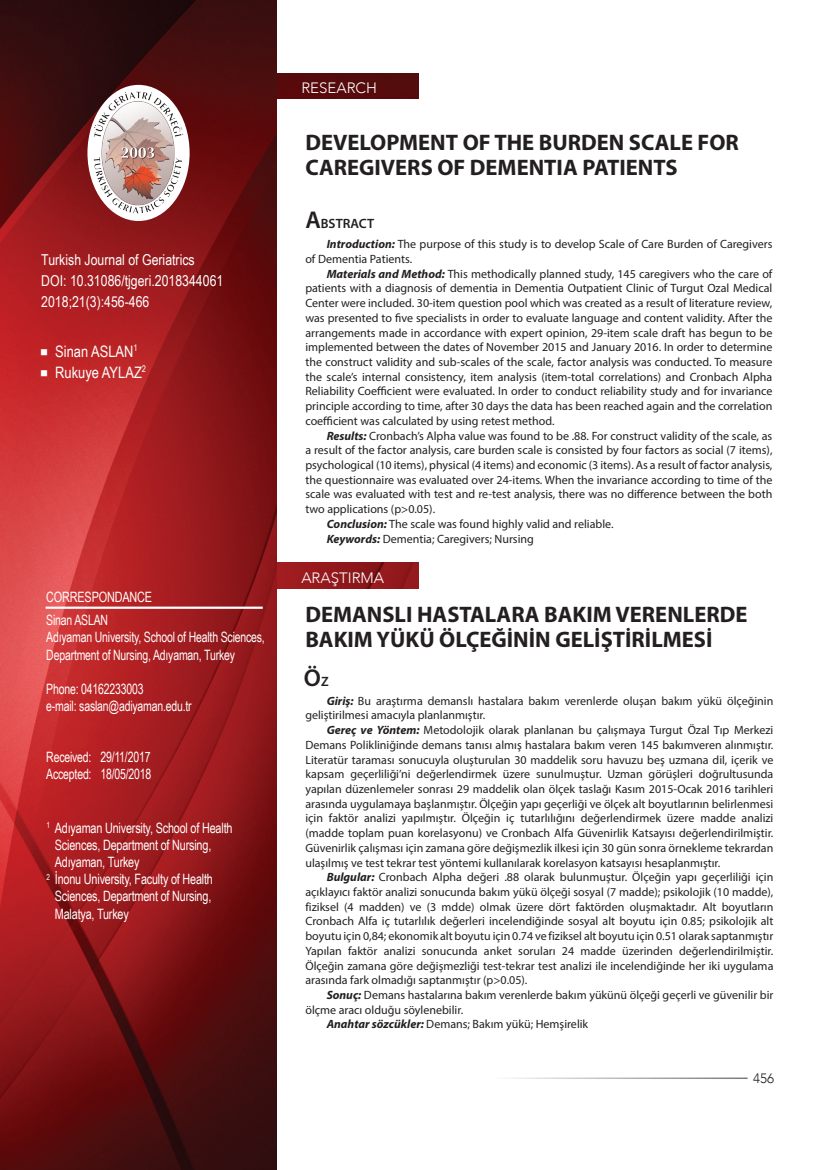
<style>
.page{position:relative;width:830px;height:1170px;background:#fff}
.page>*{position:absolute;margin:0;border:0;box-sizing:border-box;transform-origin:0 0}
.t1{font:600 24.3px "Myriad Pro";color:#231f20}
.t2{font:700 22.5px/25.5px "Myriad Pro";color:#231f20}
.t3{font:15.75px/21px "Arial Narrow";color:#fff}
.t4{font:15px/21px "Arial Narrow";color:#fff}
.t5{font:300 15px "Avenir";color:#fff}
.t6{font:14.25px/23px "Arial Narrow";letter-spacing:-.015em;color:#fff;scale:.93 1}
.t7{font:14.25px/17.1px "Arial Narrow";letter-spacing:-.015em;color:#fff;scale:.9 1}
.t8{font:600 13.5px "Myriad Pro";color:#231f20}
.t9{font:300 13.5px "Avenir";color:#231f20}
.t10{font:12px/14.7px "Myriad Pro";color:#231f20;text-align:justify}
.s1{font-size:24.3px}
.s2{font-weight:700;font-style:italic}
.s3{font-size:13.5px}
</style>
<div class="page">
<div style="left:276px;top:73px;width:142px;height:26px;background:#560b0c"></div>
<img style="left:276px;top:562px;width:142px;height:26px">
<img style="left:0;top:0;width:276px;height:1169px">
<div style="left:87px;top:85px;width:102px;height:136px;background:#fff;border-radius:50%"></div>
<img style="left:93px;top:91px;width:91px;height:125px">
<hr style="left:46px;top:606px;width:216px;height:2px;background:#fff">
<svg style="left:41px;top:349px;width:6px;height:6px"></svg>
<svg style="left:41px;top:370px;width:6px;height:6px"></svg>
<p class="t4" style="left:41px;top:249px;width:183px">Turkish Journal of Geriatrics<br>DOI: 10.31086/tjgeri.2018344061<br>2018;21(3):456-466</p>
<h3 class="t3" style="left:55px;top:340px;width:92px">Sinan ASLAN<sup>1<br></sup>Rukuye AYLAZ<sup>2</sup></h3>
<p class="t6" style="left:46px;top:585px;width:115px">CORRESPONDANCE<br>Sinan ASLAN</p>
<p class="t7" style="left:46px;top:628px;width:244px">Adıyaman University, School of Health Sciences,<br>Department of Nursing, Adıyaman, Turkey</p>
<p class="t7" style="left:46px;top:680px;width:163px">Phone: 04162233003<br>e-mail: saslan@adiyaman.edu.tr</p>
<p class="t7" style="left:46px;top:748px;width:118px">Received: 29/11/2017<br>Accepted: 18/05/2018</p>
<p class="t6" style="left:46px;top:816px;width:201px"><sup>1</sup> Adıyaman University, School of Health</p>
<p class="t6" style="left:55px;top:833px;width:170px">Sciences, Department of Nursing,</p>
<p class="t6" style="left:55px;top:850px;width:92px">Adıyaman, Turkey</p>
<p class="t6" style="left:46px;top:867px;width:180px"><sup>2</sup> İnonu University, Faculty of Health</p>
<p class="t6" style="left:55px;top:884px;width:170px">Sciences, Department of Nursing,</p>
<p class="t6" style="left:55px;top:901px;width:81px">Malatya, Turkey</p>
<p class="t5" style="left:301px;top:79px;width:77px">RESEARCH</p>
<h2 class="t2" style="left:305px;top:129px;width:435px">DEVELOPMENT OF THE BURDEN SCALE FOR<br>CAREGIVERS OF DEMENTIA PATIENTS</h2>
<p class="t8" style="left:305px;top:215px;width:70px"><span class="s1">A</span>BSTRACT</p>
<p class="t10" style="left:305px;top:237px;width:468px;text-indent:21px"><span class="s2">Introduction:</span> The purpose of this study is to develop Scale of Care Burden of Caregivers of Dementia Patients.</p>
<p class="t10" style="left:305px;top:266px;width:468px;text-indent:21px"><span class="s2">Materials and Method:</span> This methodically planned study, 145 caregivers who the care of patients with a diagnosis of dementia in Dementia Outpatient Clinic of Turgut Ozal Medical Center were included. 30-item question pool which was created as a result of literature review, was presented to five specialists in order to evaluate language and content validity. After the arrangements made in accordance with expert opinion, 29-item scale draft has begun to be implemented between the dates of November 2015 and January 2016. In order to determine the construct validity and sub-scales of the scale, factor analysis was conducted. To measure the scale’s internal consistency, item analysis (item-total correlations) and Cronbach Alpha Reliability Coefficient were evaluated. In order to conduct reliability study and for invariance principle according to time, after 30 days the data has been reached again and the correlation coefficient was calculated by using retest method.</p>
<p class="t10" style="left:326px;top:428px;width:447px"><span class="s2">Results:</span> Cronbach’s Alpha value was found to be .88. For construct validity of the scale, as</p>
<p class="t10" style="left:305px;top:442px;width:468px">a result of the factor analysis, care burden scale is consisted by four factors as social (7 items),</p>
<p class="t10" style="left:305px;top:457px;width:468px">psychological (10 items), physical (4 items) and economic (3 items). As a result of factor analysis,</p>
<p class="t10" style="left:305px;top:472px;width:468px">the questionnaire was evaluated over 24-items. When the invariance according to time of the</p>
<p class="t10" style="left:305px;top:487px;width:468px">scale was evaluated with test and re-test analysis, there was no difference between the both</p>
<p class="t10" style="left:305px;top:501px;width:131px">two applications (p&gt;0.05).</p>
<p class="t10" style="left:326px;top:516px;width:288px"><span class="s2">Conclusion:</span> The scale was found highly valid and reliable.</p>
<p class="t10" style="left:326px;top:531px;width:208px"><span class="s2">Keywords:</span> Dementia; Caregivers; Nursing</p>
<p class="t5" style="left:301px;top:569px;width:84px">ARAŞTIRMA</p>
<h2 class="t2" style="left:305px;top:600px;width:443px">DEMANSLI HASTALARA BAKIM VERENLERDE<br>BAKIM YÜKÜ ÖLÇEĞİNİN GELİŞTİRİLMESİ</h2>
<h1 class="t1" style="left:304px;top:662px;width:26px">Ö<span class="s3">Z</span></h1>
<p class="t10" style="left:305px;top:693px;width:469px;text-indent:21px"><span class="s2">Giriş:</span> Bu araştırma demanslı hastalara bakım verenlerde oluşan bakım yükü ölçeğinin geliştirilmesi amacıyla planlanmıştır.</p>
<p class="t10" style="left:305px;top:722px;width:469px;text-indent:21px"><span class="s2">Gereç ve Yöntem:</span> Metodolojik olarak planlanan bu çalışmaya Turgut Özal Tıp Merkezi Demans Polikliniğinde demans tanısı almış hastalara bakım veren 145 bakımveren alınmıştır.<br>Literatür taraması sonucuyla oluşturulan 30 maddelik soru havuzu beş uzmana dil, içerik ve kapsam geçerliliği’ni değerlendirmek üzere sunulmuştur. Uzman görüşleri doğrultusunda yapılan düzenlemeler sonrası 29 maddelik olan ölçek taslağı Kasım 2015-Ocak 2016 tarihleri arasında uygulamaya başlanmıştır. Ölçeğin yapı geçerliği ve ölçek alt boyutlarının belirlenmesi için faktör analizi yapılmıştır. Ölçeğin iç tutarlılığını değerlendirmek üzere madde analizi (madde toplam puan korelasyonu) ve Cronbach Alfa Güvenirlik Katsayısı değerlendirilmiştir.<br>Güvenirlik çalışması için zamana göre değişmezlik ilkesi için 30 gün sonra örnekleme tekrardan ulaşılmış ve test tekrar test yöntemi kullanılarak korelasyon katsayısı hesaplanmıştır.</p>
<p class="t10" style="left:305px;top:869px;width:469px;text-indent:21px"><span class="s2">Bulgular:</span> Cronbach Alpha değeri .88 olarak bulunmuştur. Ölçeğin yapı geçerliliği için açıklayıcı faktör analizi sonucunda bakım yükü ölçeği sosyal (7 madde); psikolojik (10 madde), fiziksel (4 madden) ve (3 mdde) olmak üzere dört faktörden oluşmaktadır. Alt boyutların Cronbach Alfa iç tutarlılık değerleri incelendiğinde sosyal alt boyutu için 0.85; psikolojik alt boyutu için 0,84; ekonomik alt boyutu için 0.74 ve fiziksel alt boyutu için 0.51 olarak saptanmıştır Yapılan faktör analizi sonucunda anket soruları 24 madde üzerinden değerlendirilmiştir.<br>Ölçeğin zamana göre değişmezliği test-tekrar test analizi ile incelendiğinde her iki uygulama arasında fark olmadığı saptanmıştır (p&gt;0.05).</p>
<p class="t10" style="left:326px;top:987px;width:448px"><span class="s2">Sonuç:</span> Demans hastalarına bakım verenlerde bakım yükünü ölçeği geçerli ve güvenilir bir</p>
<p class="t10" style="left:305px;top:1001px;width:159px">ölçme aracı olduğu söylenebilir.</p>
<p class="t10" style="left:326px;top:1016px;width:263px"><span class="s2">Anahtar sözcükler:</span> Demans; Bakım yükü; Hemşirelik</p>
<p class="t9" style="left:752px;top:1070px;width:23px">456</p>
</div>
